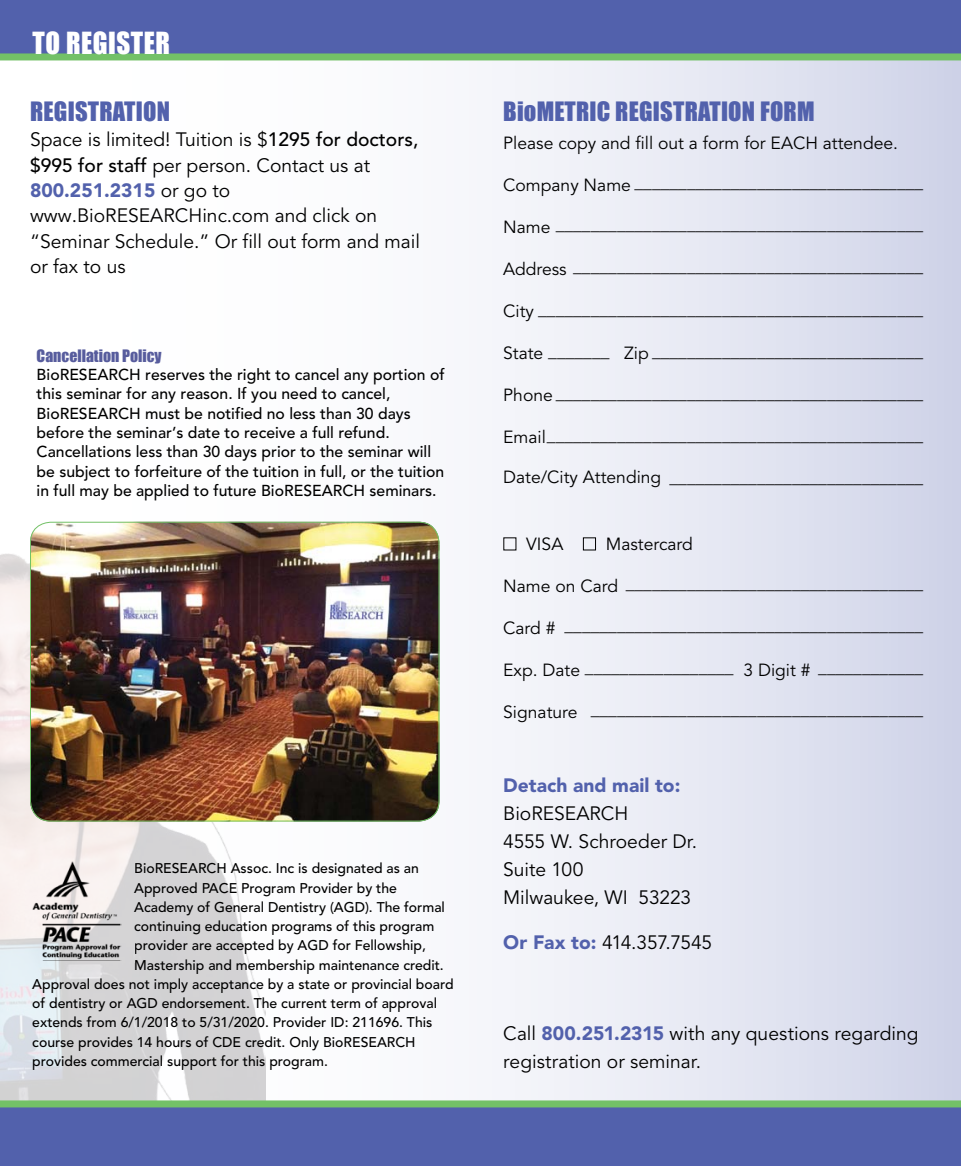
<style>
.page{position:relative;width:961px;height:1166px;background:#fff}
.page>*{position:absolute;margin:0;border:0;box-sizing:border-box;transform-origin:0 0}
.t1{font:28px "Impact";letter-spacing:.02em;color:#fff;scale:.96 1}
.t2{font:24.5px "Impact";letter-spacing:.01em;color:#5261ac}
.t3{font:19.25px/25.4px "Avenir";color:#000}
.t4{font:19.25px "Avenir";letter-spacing:-.02em;color:#000}
.t5{font:900 19.25px "Avenir";color:#5261ac}
.t6{font:17.5px "Avenir";color:#000}
.t7{font:500 15.75px/19.2px "Avenir LT Std";color:#000}
.t8{font:15.75px "Impact";color:#575c9d}
.t9{font:500 14px "Avenir";color:#000}
.s1{font-family:"Avenir LT Std";font-weight:500}
.s2{font-weight:900;color:#5261ac}
.s3{font-family:"Avenir LT Std"}
</style>
<div class="page">
<div style="left:0;top:45px;width:961px;height:1059px;background:linear-gradient(to right,#fff,#d8dbec)"></div>
<div style="left:0;top:0;width:961px;height:53px;background:#5261ac"></div>
<div style="left:0;top:53px;width:961px;height:7px;background:#73c167"></div>
<img style="left:0;top:553px;width:266px;height:547px">
<svg style="left:27px;top:859px;width:107px;height:101px;fill:#d5d4d5"></svg>
<img style="left:32px;top:860px;width:89px;height:100px">
<img style="left:30px;top:522px;width:409px;height:299px">
<div style="left:30px;top:522px;width:409px;height:299px;border:1px solid #73c167;border-radius:20px"></div>
<div style="left:0;top:1106px;width:961px;height:60px;background:#5261ac"></div>
<div style="left:0;top:1100px;width:961px;height:7px;background:#73c167"></div>
<div style="left:583px;top:537px;width:13px;height:13px;border:1px solid #000"></div>
<h1 class="t1" style="left:33px;top:21px;width:145px">TO REGISTER</h1>
<h2 class="t2" style="left:30px;top:92px;width:141px">REGISTRATION</h2>
<p class="t3" style="left:30px;top:127px;width:391px">Space is limited! Tuition is $<span class="s1">1295 for doctors, $995 for staff</span> per person. Contact us at <span class="s2">800.251.2315</span> or go to www.BioRESEARCHinc.com and click on “Seminar Schedule.” Or fill out form and mail or fax to us</p>
<p class="t8" style="left:37px;top:344px;width:126px">CANCELLATION POLICY</p>
<p class="t7" style="left:37px;top:365px;width:409px">BioRESEARCH reserves the right to cancel any portion of this seminar for any reason. If you need to cancel, BioRESEARCH must be notified no less than 30 days before the seminar’s date to receive a full refund.<br>Cancellations less than 30 days prior to the seminar will be subject to forfeiture of the tuition in full, or the tuition in full may be applied to future BioRESEARCH seminars.</p>
<p class="t9" style="left:134px;top:860px;width:286px">BioRESEARCH Assoc. Inc is designated as an</p>
<p class="t9" style="left:134px;top:879px;width:264px">Approved PACE Program Provider by the</p>
<p class="t9" style="left:134px;top:898px;width:312px">Academy of General Dentistry (AGD). The formal</p>
<p class="t9" style="left:134px;top:918px;width:302px">continuing education programs of this program</p>
<p class="t9" style="left:134px;top:937px;width:293px">provider are accepted by AGD for Fellowship,</p>
<p class="t9" style="left:134px;top:956px;width:311px">Mastership and membership maintenance credit.</p>
<p class="t9" style="left:32px;top:975px;width:423px">Approval does not imply acceptance by a state or provincial board</p>
<p class="t9" style="left:32px;top:995px;width:406px">of dentistry or AGD endorsement. The current term of approval</p>
<p class="t9" style="left:32px;top:1014px;width:401px">extends from 6/1/201<span class="s3">8</span> to 5/31/20<span class="s3">20</span>. Provider ID: 211696. This</p>
<p class="t9" style="left:32px;top:1033px;width:385px">course provides 14 hours of CDE credit. Only BioRESEARCH</p>
<p class="t9" style="left:32px;top:1052px;width:297px">provides commercial support for this program.</p>
<h2 class="t2" style="left:503px;top:92px;width:313px">BIOMETRIC REGISTRATION FORM</h2>
<p class="t6" style="left:503px;top:133px;width:396px">Please copy and fill out a form for EACH attendee.</p>
<p class="t6" style="left:503px;top:172px;width:421px">Company Name _________________________________</p>
<p class="t6" style="left:503px;top:214px;width:421px">Name __________________________________________</p>
<p class="t6" style="left:503px;top:256px;width:421px">Address ________________________________________</p>
<p class="t6" style="left:503px;top:298px;width:421px">City ____________________________________________</p>
<p class="t6" style="left:503px;top:340px;width:421px">State _______ Zip _______________________________</p>
<p class="t6" style="left:503px;top:382px;width:421px">Phone __________________________________________</p>
<p class="t6" style="left:503px;top:424px;width:421px">Email___________________________________________</p>
<p class="t6" style="left:503px;top:466px;width:421px">Date/City Attending _____________________________</p>
<p class="t6" style="left:526px;top:534px;width:39px">VISA</p>
<p class="t6" style="left:606px;top:534px;width:88px">Mastercard</p>
<p class="t6" style="left:503px;top:573px;width:421px">Name on Card __________________________________</p>
<p class="t6" style="left:503px;top:615px;width:421px">Card # _________________________________________</p>
<p class="t6" style="left:503px;top:657px;width:421px">Exp. Date _________________ 3 Digit # ____________</p>
<p class="t6" style="left:503px;top:699px;width:421px">Signature ______________________________________</p>
<p class="t5" style="left:503px;top:773px;width:179px">Detach and mail to:</p>
<p class="t3" style="left:503px;top:799px;width:196px;line-height:28px">BioRESEARCH<br>4555 W. Schroeder Dr.<br>Suite 100<br>Milwaukee, WI 53223</p>
<p class="t4" style="left:503px;top:931px;width:210px"><span class="s2">Or Fax to:</span> 414.357.7545</p>
<p class="t3" style="left:503px;top:1020px;width:417px;line-height:28px">Call <span class="s2">800.251.2315</span> with any questions regarding registration or seminar.</p>
</div>
